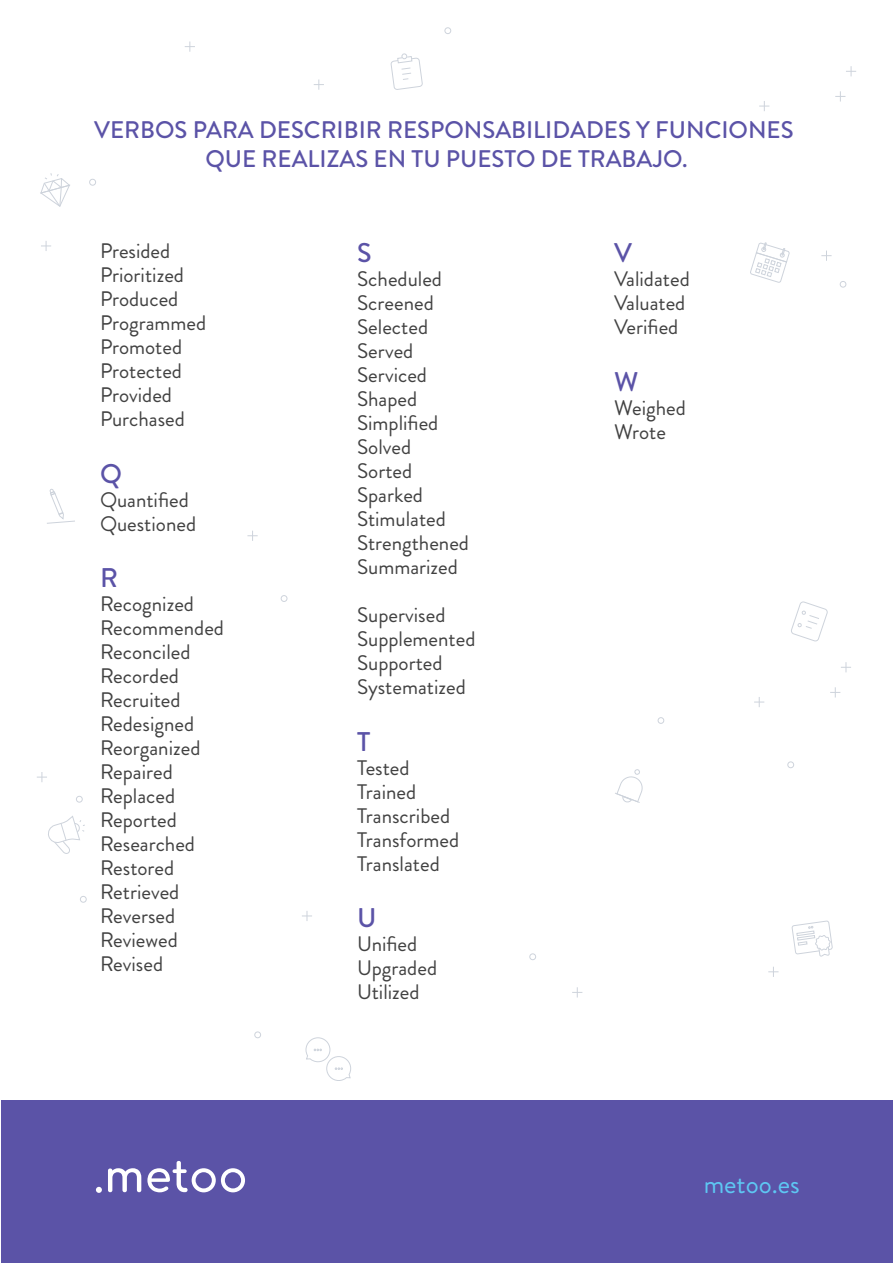
<style>
.page{position:relative;width:893px;height:1263px;background:#fff}
.page>*{position:absolute;margin:0;border:0;box-sizing:border-box;transform-origin:0 0}
.t1{font:27px "Brandon Grotesque";color:#5ec7f3}
.t2{font:500 27px "Brandon Grotesque";color:#5b53a7}
.t3{font:500 24px/28.8px "Brandon Grotesque";color:#5b53a7;text-align:center}
.t4{font:21px/24px "Brandon Grotesque";color:rgb(18 18 18/.8)}
</style>
<div class="page">
<div style="left:2px;top:1100px;width:891px;height:163px;background:#5b53a7"></div>
<svg style="left:96px;top:1187px;width:6px;height:6px"></svg>
<svg style="left:108px;top:1168px;width:33px;height:24px"></svg>
<svg style="left:147px;top:1161px;width:98px;height:31px"></svg>
<svg style="left:48px;top:816px;width:37px;height:38px"></svg>
<svg style="left:40px;top:173px;width:30px;height:34px"></svg>
<svg style="left:47px;top:488px;width:28px;height:36px"></svg>
<svg style="left:791px;top:601px;width:37px;height:40px"></svg>
<svg style="left:391px;top:53px;width:32px;height:37px"></svg>
<svg style="left:791px;top:920px;width:42px;height:37px"></svg>
<svg style="left:305px;top:1037px;width:46px;height:44px"></svg>
<svg style="left:750px;top:242px;width:40px;height:41px"></svg>
<div style="left:89px;top:179px;width:7px;height:7px;border:1px solid #8290a5;border-radius:50%"></div>
<div style="left:529px;top:953px;width:7px;height:7px;border:1px solid #8290a5;border-radius:50%"></div>
<div style="left:254px;top:1031px;width:7px;height:7px;border:1px solid #8290a5;border-radius:50%"></div>
<div style="left:658px;top:717px;width:6px;height:7px;border:1px solid #8290a5;border-radius:50%"></div>
<svg style="left:840px;top:281px;width:6px;height:6px"></svg>
<svg style="left:41px;top:241px;width:10px;height:10px"></svg>
<svg style="left:841px;top:662px;width:10px;height:10px"></svg>
<svg style="left:37px;top:772px;width:10px;height:10px"></svg>
<svg style="left:302px;top:911px;width:10px;height:10px"></svg>
<svg style="left:572px;top:987px;width:10px;height:10px"></svg>
<div style="left:787px;top:761px;width:7px;height:7px;border:1px solid #8290a5;border-radius:50%"></div>
<div style="left:80px;top:896px;width:7px;height:7px;border:1px solid #8290a5;border-radius:50%"></div>
<div style="left:76px;top:796px;width:7px;height:6px;border:1px solid #8290a5;border-radius:50%"></div>
<svg style="left:830px;top:687px;width:10px;height:10px"></svg>
<svg style="left:754px;top:697px;width:10px;height:10px"></svg>
<svg style="left:846px;top:66px;width:10px;height:10px"></svg>
<div style="left:444px;top:27px;width:7px;height:7px;border:1px solid #8290a5;border-radius:50%"></div>
<svg style="left:835px;top:91px;width:10px;height:11px"></svg>
<svg style="left:759px;top:101px;width:10px;height:10px"></svg>
<div style="left:281px;top:595px;width:6px;height:7px;border:1px solid #8290a5;border-radius:50%"></div>
<svg style="left:247px;top:531px;width:11px;height:10px"></svg>
<svg style="left:185px;top:41px;width:10px;height:11px"></svg>
<svg style="left:821px;top:251px;width:11px;height:10px"></svg>
<svg style="left:314px;top:79px;width:10px;height:11px"></svg>
<svg style="left:768px;top:967px;width:10px;height:10px"></svg>
<svg style="left:615px;top:769px;width:28px;height:34px"></svg>
<p class="t3" style="left:94px;top:116px;width:701px">VERBOS PARA DESCRIBIR RESPONSABILIDADES Y FUNCIONES<br>QUE REALIZAS EN TU PUESTO DE TRABAJO.</p>
<p class="t4" style="left:100px;top:239px;width:108px">Presided<br>Prioritized<br>Produced<br>Programmed<br>Promoted<br>Protected<br>Provided<br>Purchased</p>
<p class="t2" style="left:100px;top:455px;width:23px">Q</p>
<p class="t4" style="left:100px;top:488px;width:98px">Quantified<br>Questioned</p>
<p class="t2" style="left:100px;top:559px;width:19px">R</p>
<p class="t4" style="left:100px;top:592px;width:126px">Recognized<br>Recommended<br>Reconciled<br>Recorded<br>Recruited<br>Redesigned<br>Reorganized<br>Repaired<br>Replaced<br>Reported<br>Researched<br>Restored<br>Retrieved<br>Reversed<br>Reviewed<br>Revised</p>
<p class="t2" style="left:357px;top:234px;width:16px">S</p>
<p class="t4" style="left:357px;top:267px;width:113px">Scheduled<br>Screened<br>Selected<br>Served<br>Serviced<br>Shaped<br>Simplified<br>Solved<br>Sorted<br>Sparked<br>Stimulated<br>Strengthened<br>Summarized</p>
<p class="t4" style="left:357px;top:603px;width:120px">Supervised<br>Supplemented<br>Supported<br>Systematized</p>
<p class="t2" style="left:357px;top:723px;width:15px">T</p>
<p class="t4" style="left:357px;top:756px;width:104px">Tested<br>Trained<br>Transcribed<br>Transformed<br>Translated</p>
<p class="t2" style="left:357px;top:899px;width:21px">U</p>
<p class="t4" style="left:357px;top:932px;width:82px">Unified<br>Upgraded<br>Utilized</p>
<p class="t2" style="left:614px;top:234px;width:19px">V</p>
<p class="t4" style="left:614px;top:267px;width:77px">Validated<br>Valuated<br>Verified</p>
<p class="t2" style="left:614px;top:363px;width:26px">W</p>
<p class="t4" style="left:614px;top:396px;width:73px">Weighed<br>Wrote</p>
<p class="t1" style="left:704px;top:1165px;width:98px">metoo.es</p>
</div>
